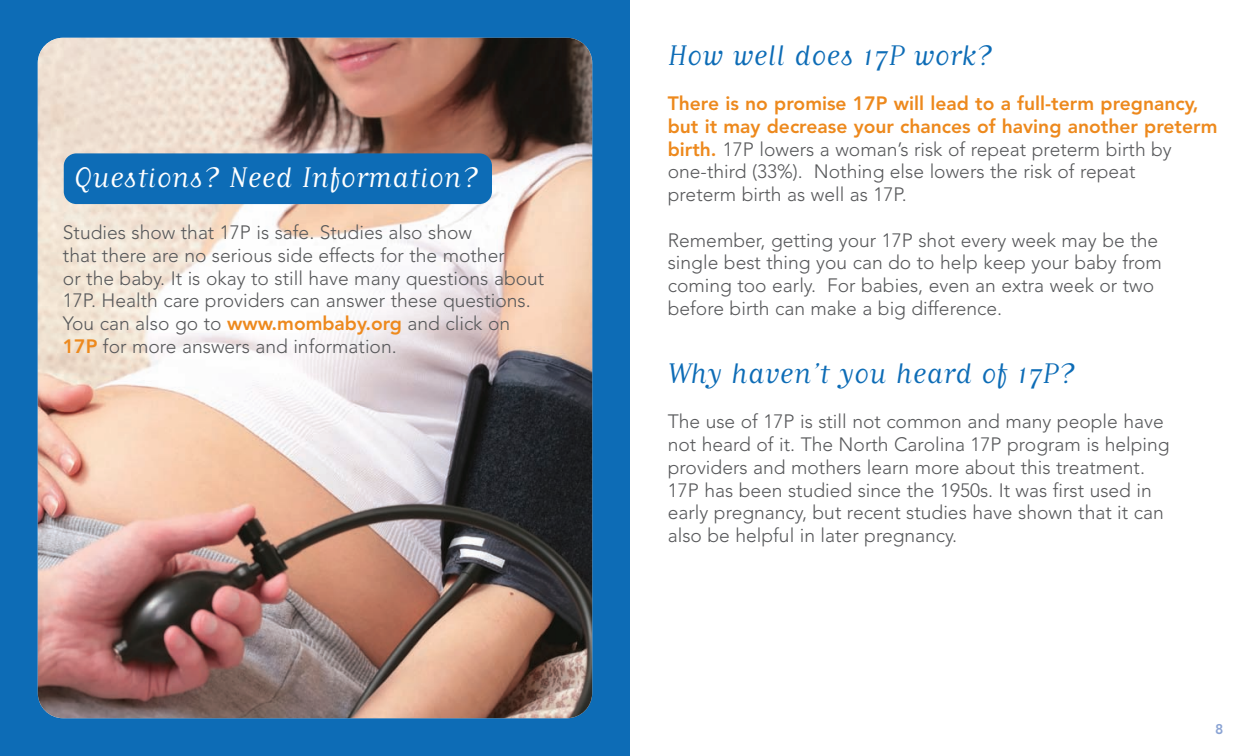
<style>
.page{position:relative;width:1260px;height:756px;background:#fff}
.page>*{position:absolute;margin:0;border:0;box-sizing:border-box;transform-origin:0 0}
.t1{font:33.25px "Matrix Script";color:#0d6cb6;scale:1.05 1}
.t2{font:33.25px "Matrix Script";color:#fff;scale:1.05 1}
.t3{font:300 19.25px/22.8px "Avenir";color:#57585a}
.t4{font:800 14px "Avenir";color:#8ba4d4}
.s1{font-weight:800;color:#ed891d}
</style>
<div class="page">
<div style="left:0;top:0;width:630px;height:756px;background:#0d6cb6"></div>
<img style="left:38px;top:38px;width:554px;height:680px;border-radius:25px">
<div style="left:64px;top:153px;width:428px;height:51px;background:#0d6cb6;border-radius:13px"></div>
<h1 class="t2" style="left:74px;top:156px;width:387px">Questions? Need Information?</h1>
<p class="t3" style="left:63px;top:223px;width:483px">Studies show that 17P is safe. Studies also show<br>that there are no serious side effects for the mother<br>or the baby. It is okay to still have many questions about 17P. Health care providers can answer these questions.<br>You can also go to <span class="s1">www.mombaby.org</span> and click on <span class="s1">17P</span> for more answers and information.</p>
<h1 class="t1" style="left:668px;top:34px;width:311px">How well does 17P work?</h1>
<p class="t3" style="left:668px;top:94px;width:551px"><span class="s1">There is no promise 17P will lead to a full-term pregnancy, but it may decrease your chances of having another preterm birth.</span> 17P lowers a woman’s risk of repeat preterm birth by one-third (33%). Nothing else lowers the risk of repeat<br>preterm birth as well as 17P.</p>
<p class="t3" style="left:668px;top:230px;width:496px">Remember, getting your 17P shot every week may be the single best thing you can do to help keep your baby from coming too early. For babies, even an extra week or two before birth can make a big difference.</p>
<h1 class="t1" style="left:668px;top:352px;width:389px">Why haven’t you heard of 17P?</h1>
<p class="t3" style="left:668px;top:412px;width:503px">The use of 17P is still not common and many people have not heard of it. The North Carolina 17P program is helping providers and mothers learn more about this treatment.<br>17P has been studied since the 1950s. It was first used in early pregnancy, but recent studies have shown that it can also be helpful in later pregnancy.</p>
<p class="t4" style="left:1215px;top:723px;width:10px">8</p>
</div>
